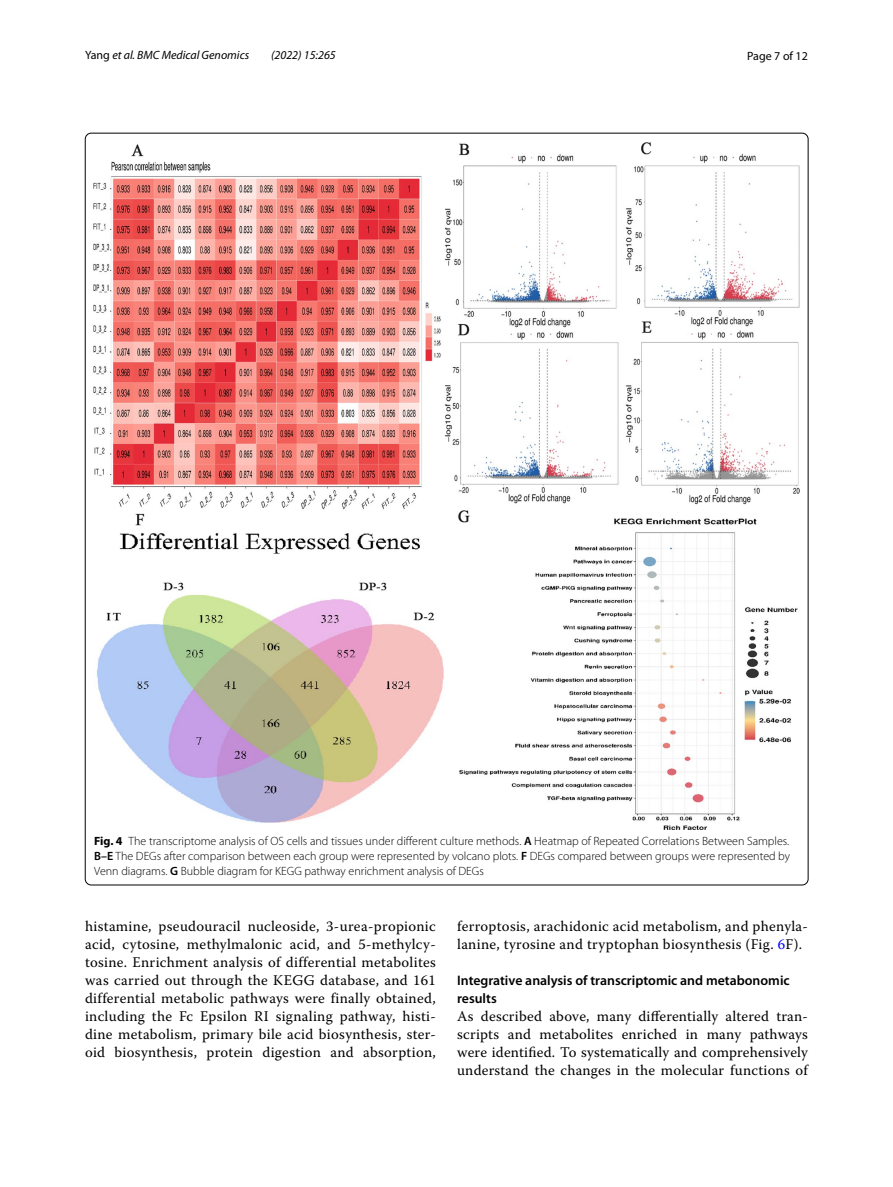
<style>
.page{position:relative;width:893px;height:1187px;background:#fff}
.page>*{position:absolute;margin:0;border:0;box-sizing:border-box;transform-origin:0 0}
.t1{font:14.7px/18px "Warnock Pro";letter-spacing:.02em;color:#000;text-align:justify}
.t2{font:600 13.8px/18px "Myriad Pro";color:#000}
.t3{font:300 12px/15px "Myriad Pro";color:#000;text-align:justify}
.t4{font:italic 12px "Myriad Pro";color:#000}
.t5{font:12px "Myriad Pro";color:#000}
.s1{font-style:normal}
.s2{font-weight:700}
.s3{font-weight:600}
.s4{color:#00f}
</style>
<div class="page">
<img style="left:94px;top:142px;width:706px;height:687px">
<p class="t4" style="left:85px;top:48px;width:166px"><span class="s1">Yang</span> et al. BMC Medical Genomics</p>
<p class="t4" style="left:271px;top:48px;width:66px">(2022) 15:265</p>
<p class="t5" style="left:747px;top:48px;width:62px">Page 7 of 12</p>
<p class="t3" style="left:94px;top:833px;width:697px"><span class="s2">Fig. 4</span> The transcriptome analysis of OS cells and tissues under different culture methods. <span class="s3">A</span> Heatmap of Repeated Correlations Between Samples.<br><span class="s3">B–E</span> The DEGs after comparison between each group were represented by volcano plots. <span class="s3">F</span> DEGs compared between groups were represented by Venn diagrams. <span class="s3">G</span> Bubble diagram for KEGG pathway enrichment analysis of DEGs</p>
<p class="t1" style="left:85px;top:916px;width:352px">histamine, pseudouracil nucleoside, 3-urea-propionic acid, cytosine, methylmalonic acid, and 5-methylcy&shy;tosine. Enrichment analysis of differential metabolites was carried out through the KEGG database, and 161 differential metabolic pathways were finally obtained, including the Fc Epsilon RI signaling pathway, histi&shy;dine metabolism, primary bile acid biosynthesis, ster&shy;oid biosynthesis, protein digestion and absorption,</p>
<p class="t1" style="left:457px;top:916px;width:352px">ferroptosis, arachidonic acid metabolism, and phenyla&shy;lanine, tyrosine and tryptophan biosynthesis (Fig. <span class="s4">6</span>F).</p>
<p class="t2" style="left:457px;top:970px;width:334px">Integrative analysis of transcriptomic and metabonomic results</p>
<p class="t1" style="left:457px;top:1006px;width:352px">As described above, many differentially altered tran&shy;scripts and metabolites enriched in many pathways were identified. To systematically and comprehensively understand the changes in the molecular functions of</p>
</div>
